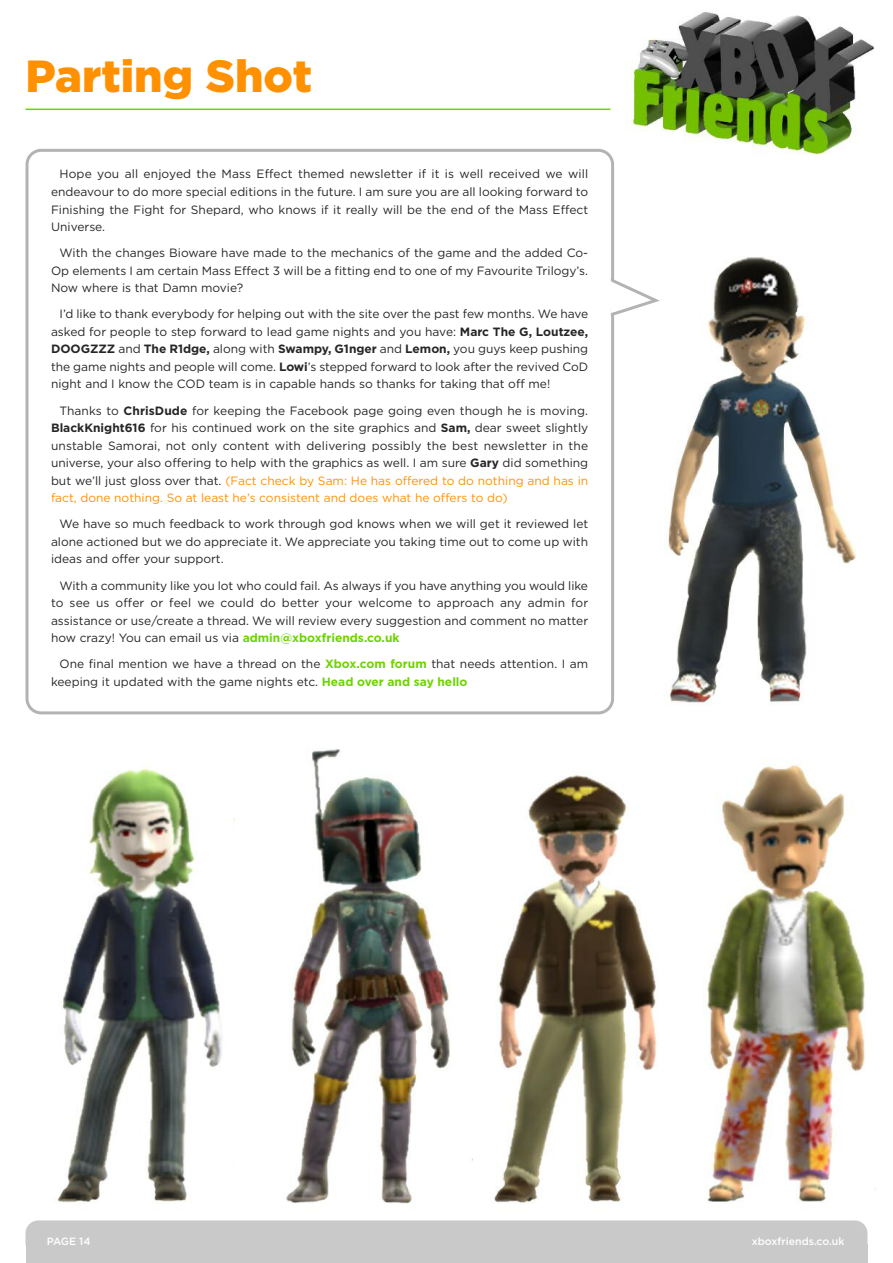
<style>
.page{position:relative;width:893px;height:1263px;background:#fff}
.page>*{position:absolute;margin:0;border:0;box-sizing:border-box;transform-origin:0 0}
.t1{font:900 45px "Gotham";color:#ff9100}
.t2{font:12px/17.5px "Gotham";color:#272627;text-align:justify}
.t3{font:500 10.5px "Gotham";color:#fff}
.s1{font-weight:700}
.s2{color:#ff9100}
.s3{font-weight:700;color:#6dd400}
</style>
<div class="page">
<img style="left:284px;top:749px;width:189px;height:455px">
<img style="left:57px;top:768px;width:178px;height:435px">
<img style="left:494px;top:774px;width:163px;height:429px">
<img style="left:703px;top:764px;width:165px;height:481px">
<img style="left:626px;top:12px;width:248px;height:143px">
<hr style="left:26px;top:109px;width:584px;height:1px;background:#6dd400">
<div style="left:26px;top:1245px;width:841px;height:18px;background:#c9c9c9"></div>
<div style="left:26px;top:1220px;width:841px;height:36px;background:#c9c9c9;border-radius:13px"></div>
<img style="left:665px;top:257px;width:191px;height:449px">
<svg style="left:26px;top:149px;width:588px;height:565px"></svg>
<svg style="left:608px;top:278px;width:52px;height:38px"></svg>
<h1 class="t1" style="left:26px;top:50px;width:288px">Parting Shot</h1>
<p class="t2" style="left:51px;top:165px;width:539px;text-indent:9px">Hope you all enjoyed the Mass Effect themed newsletter if it is well received we will endeavour to do more special editions in the future. I am sure you are all looking forward to Finishing the Fight for Shepard, who knows if it really will be the end of the Mass Effect Universe.</p>
<p class="t2" style="left:51px;top:244px;width:539px;text-indent:9px">With the changes Bioware have made to the mechanics of the game and the added Co-Op elements I am certain Mass Effect 3 will be a fitting end to one of my Favourite Trilogy’s.<br>Now where is that Damn movie?</p>
<p class="t2" style="left:51px;top:305px;width:539px;text-indent:9px">I’d like to thank everybody for helping out with the site over the past few months. We have asked for people to step forward to lead game nights and you have: <span class="s1">Marc The G, Loutzee, DOOGZZZ</span> and <span class="s1">The R1dge,</span> along with <span class="s1">Swampy, G1nger</span> and <span class="s1">Lemon,</span> you guys keep pushing the game nights and people will come. <span class="s1">Lowi</span>’s stepped forward to look after the revived CoD night and I know the COD team is in capable hands so thanks for taking that off me!</p>
<p class="t2" style="left:51px;top:402px;width:539px;text-indent:9px">Thanks to <span class="s1">ChrisDude</span> for keeping the Facebook page going even though he is moving.<br><span class="s1">BlackKnight616</span> for his continued work on the site graphics and <span class="s1">Sam,</span> dear sweet slightly unstable Samorai, not only content with delivering possibly the best newsletter in the universe, your also offering to help with the graphics as well. I am sure <span class="s1">Gary</span> did something but we’ll just gloss over that. <span class="s2">(Fact check by Sam: He has offered to do nothing and has in fact, done nothing. So at least he’s consistent and does what he offers to do)</span></p>
<p class="t2" style="left:51px;top:515px;width:539px;text-indent:9px">We have so much feedback to work through god knows when we will get it reviewed let alone actioned but we do appreciate it. We appreciate you taking time out to come up with ideas and offer your support.</p>
<p class="t2" style="left:51px;top:577px;width:539px;text-indent:9px">With a community like you lot who could fail. As always if you have anything you would like to see us offer or feel we could do better your welcome to approach any admin for assistance or use/create a thread. We will review every suggestion and comment no matter how crazy! You can email us via <span class="s3">admin@xboxfriends.co.uk</span></p>
<p class="t2" style="left:51px;top:655px;width:539px;text-indent:9px">One final mention we have a thread on the <span class="s3">Xbox.com forum</span> that needs attention. I am keeping it updated with the game nights etc. <span class="s3">Head over and say hello</span></p>
<p class="t3" style="left:47px;top:1235px;width:45px">PAGE 14</p>
<p class="t3" style="left:752px;top:1235px;width:94px">xboxfriends.co.uk</p>
</div>
